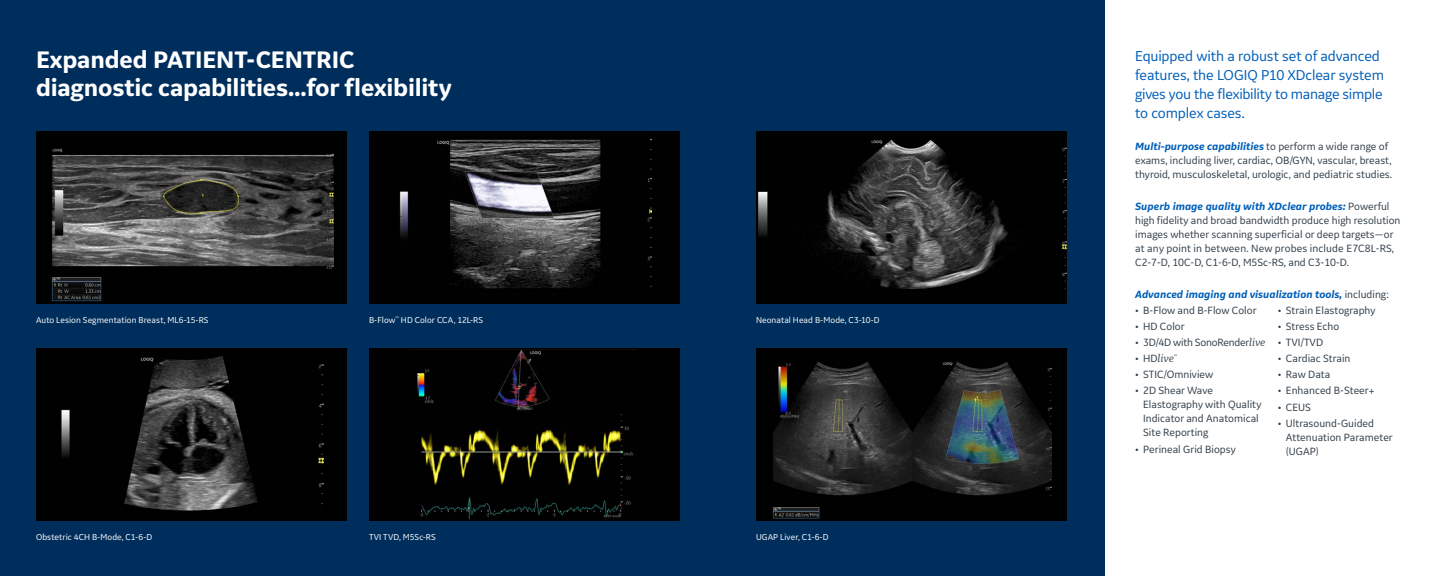
<style>
.page{position:relative;width:1440px;height:576px;background:#fff}
.page>*{position:absolute;margin:0;border:0;box-sizing:border-box;transform-origin:0 0}
.t1{font:700 25px/28px "GE Inspira Sans";letter-spacing:-.01em;color:#fff}
.t2{font:15px/19px "GE Inspira Sans";letter-spacing:-.01em;color:#005fb9}
.t3{font:11px/14px "GE Inspira Sans";color:#313e48}
.t4{font:italic 700 11px "GE Inspira Sans";color:#005fb9}
.t5{font:11px "GE Inspira Sans";letter-spacing:-.02em;color:#313e48}
.t6{font:italic 11px "GE Inspira Serif";color:#313e48}
.t7{font:9px "GE Inspira Sans";letter-spacing:.005em;color:#fff}
.s1{font-weight:700;font-style:italic;color:#005fb9}
.s2{font-weight:400;font-style:normal;color:#313e48}
.s3{font-family:"GE Inspira Serif";font-style:italic}
.s4{font-family:"GE Inspira Sans";font-style:normal}
</style>
<div class="page">
<div style="left:0;top:0;width:1104px;height:576px;background:#002e5c"></div>
<div style="left:36px;top:131px;width:311px;height:173px;background:#000"></div>
<img style="left:51px;top:148px;width:282px;height:154px">
<div style="left:370px;top:131px;width:310px;height:173px;background:#000"></div>
<img style="left:399px;top:139px;width:252px;height:150px">
<img style="left:756px;top:131px;width:311px;height:173px">
<div style="left:370px;top:348px;width:310px;height:172px;background:#000"></div>
<img style="left:412px;top:349px;width:222px;height:171px">
<div style="left:36px;top:348px;width:311px;height:172px;background:#000"></div>
<img style="left:61px;top:356px;width:263px;height:155px">
<div style="left:756px;top:348px;width:311px;height:172px;background:#000"></div>
<img style="left:772px;top:362px;width:280px;height:157px">
<p class="t1" style="left:36px;top:45px;width:417px">Expanded PATIENT-CENTRIC diagnostic capabilities…for flexibility</p>
<p class="t7" style="left:36px;top:315px;width:174px">Auto Lesion Segmentation Breast, ML6-15-RS</p>
<p class="t7" style="left:369px;top:315px;width:116px">B-Flow<sup>™</sup> HD Color CCA, 12L-RS</p>
<p class="t7" style="left:756px;top:315px;width:125px">Neonatal Head B-Mode, C3-10-D</p>
<p class="t7" style="left:36px;top:531px;width:118px">Obstetric 4CH B-Mode, C1-6-D</p>
<p class="t7" style="left:369px;top:531px;width:68px">TVI TVD, M5Sc-RS</p>
<p class="t7" style="left:756px;top:531px;width:74px">UGAP Liver, C1-6-D</p>
<p class="t2" style="left:1135px;top:46px;width:251px">Equipped with a robust set of advanced features, the LOGIQ P10 XDclear system gives you the flexibility to manage simple to complex cases.</p>
<p class="t3" style="left:1135px;top:139px;width:259px"><span class="s1">Multi-purpose capabilities</span> to perform a wide range of exams, including liver, cardiac, OB/GYN, vascular, breast, thyroid, musculoskeletal, urologic, and pediatric studies.</p>
<p class="t3" style="left:1135px;top:199px;width:267px"><span class="s1">Superb image quality with XDclear probes:</span> Powerful high fidelity and broad bandwidth produce high resolution images whether scanning superficial or deep targets—or at any point in between. New probes include E7C8L-RS, C2-7-D, 10C-D, C1-6-D, M5Sc-RS, and C3-10-D.</p>
<p class="t4" style="left:1135px;top:287px;width:255px">Advanced imaging and visualization tools, <span class="s2">including:</span></p>
<p class="t3" style="left:1135px;top:303px;width:123px">• B-Flow and B-Flow Color</p>
<p class="t3" style="left:1135px;top:319px;width:51px">• HD Color</p>
<p class="t5" style="left:1135px;top:336px;width:132px">• 3D/4D with SonoRender<span class="s3">live</span></p>
<p class="t6" style="left:1135px;top:351px;width:44px"><span class="s4">• HD</span>live<sup>™</sup></p>
<p class="t3" style="left:1135px;top:367px;width:80px">• STIC/Omniview</p>
<p class="t3" style="left:1143px;top:384px;width:120px;text-indent:-8px">• 2D Shear Wave<br>Elastography with Quality<br>Indicator and Anatomical<br>Site Reporting</p>
<p class="t3" style="left:1135px;top:442px;width:102px">• Perineal Grid Biopsy</p>
<p class="t3" style="left:1278px;top:303px;width:99px">• Strain Elastography</p>
<p class="t3" style="left:1278px;top:319px;width:63px">• Stress Echo</p>
<p class="t3" style="left:1278px;top:335px;width:47px">• TVI/TVD</p>
<p class="t3" style="left:1278px;top:351px;width:74px">• Cardiac Strain</p>
<p class="t3" style="left:1278px;top:367px;width:54px">• Raw Data</p>
<p class="t3" style="left:1278px;top:384px;width:98px">• Enhanced B-Steer+</p>
<p class="t3" style="left:1278px;top:400px;width:35px">• CEUS</p>
<p class="t3" style="left:1286px;top:416px;width:108px;text-indent:-8px">• Ultrasound-Guided<br>Attenuation Parameter (UGAP)</p>
</div>
